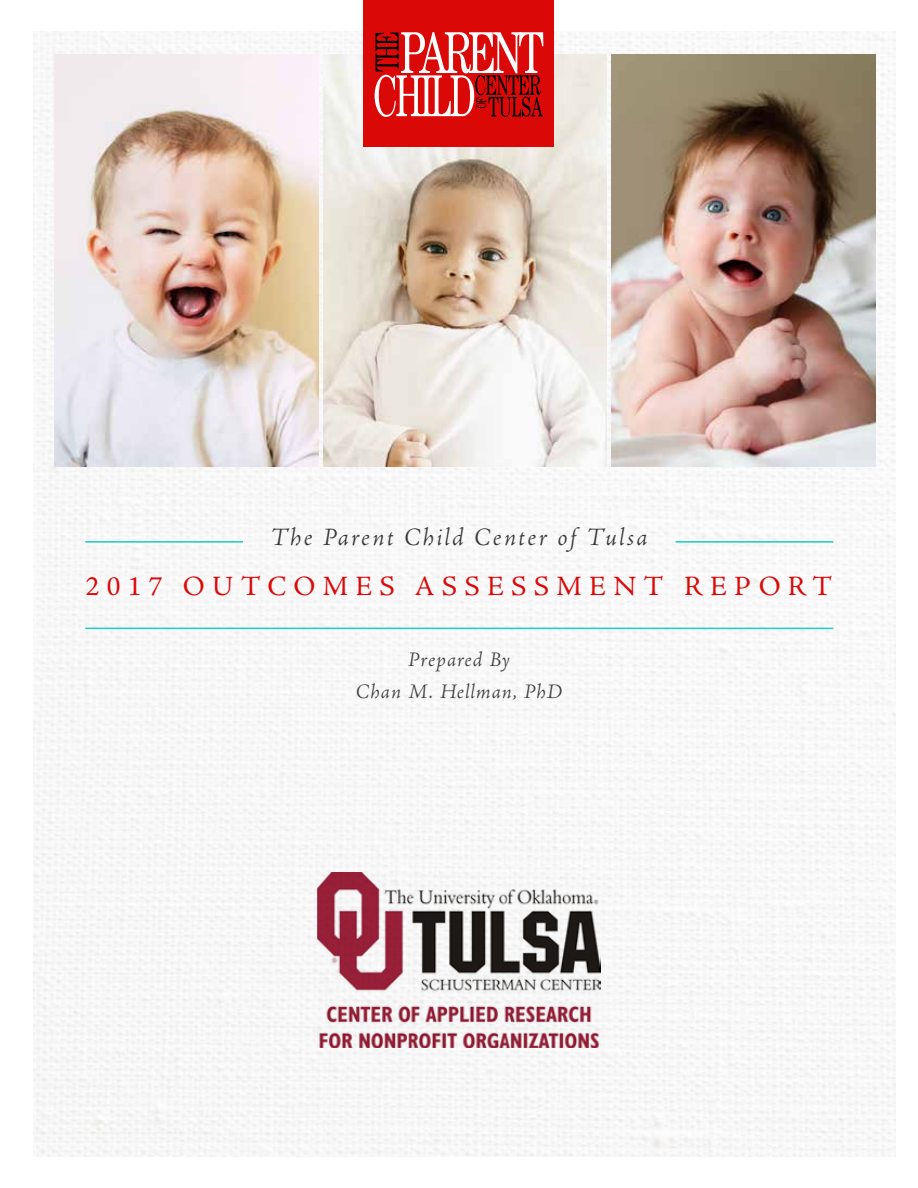
<style>
.page{position:relative;width:918px;height:1188px;background:#fff}
.page>*{position:absolute;margin:0;border:0;box-sizing:border-box;transform-origin:0 0}
.t1{font:28.05px "Adobe Jenson Pro";letter-spacing:.265em;color:#db0808}
.t2{font:italic 300 25.5px "Adobe Jenson Pro";letter-spacing:.085em;color:#383838}
.t3{font:italic 300 21px/32.4px "Adobe Jenson Pro";letter-spacing:.045em;color:#403e3c;text-align:center}
</style>
<div class="page">
<img style="left:34px;top:32px;width:861px;height:1124px">
<img style="left:318px;top:873px;width:282px;height:175px">
<hr style="left:85px;top:628px;width:748px;height:1px;background:#26ccc7">
<hr style="left:85px;top:541px;width:158px;height:2px;background:#26ccc7">
<hr style="left:676px;top:541px;width:157px;height:2px;background:#26ccc7">
<img style="left:324px;top:54px;width:282px;height:413px">
<img style="left:612px;top:54px;width:263px;height:413px">
<img style="left:55px;top:54px;width:263px;height:413px">
<div style="left:364px;top:0;width:190px;height:147px;background:#db0808"></div>
<svg style="left:375px;top:32px;width:168px;height:85px"></svg>
<p class="t2" style="left:270px;top:522px;width:379px">The Parent Child Center of Tulsa</p>
<p class="t1" style="left:86px;top:570px;width:748px">2017 OUTCOMES ASSESSMENT REPORT</p>
<p class="t3" style="left:356px;top:645px;width:208px">Prepared By<br>Chan M. Hellman, PhD</p>
</div>
